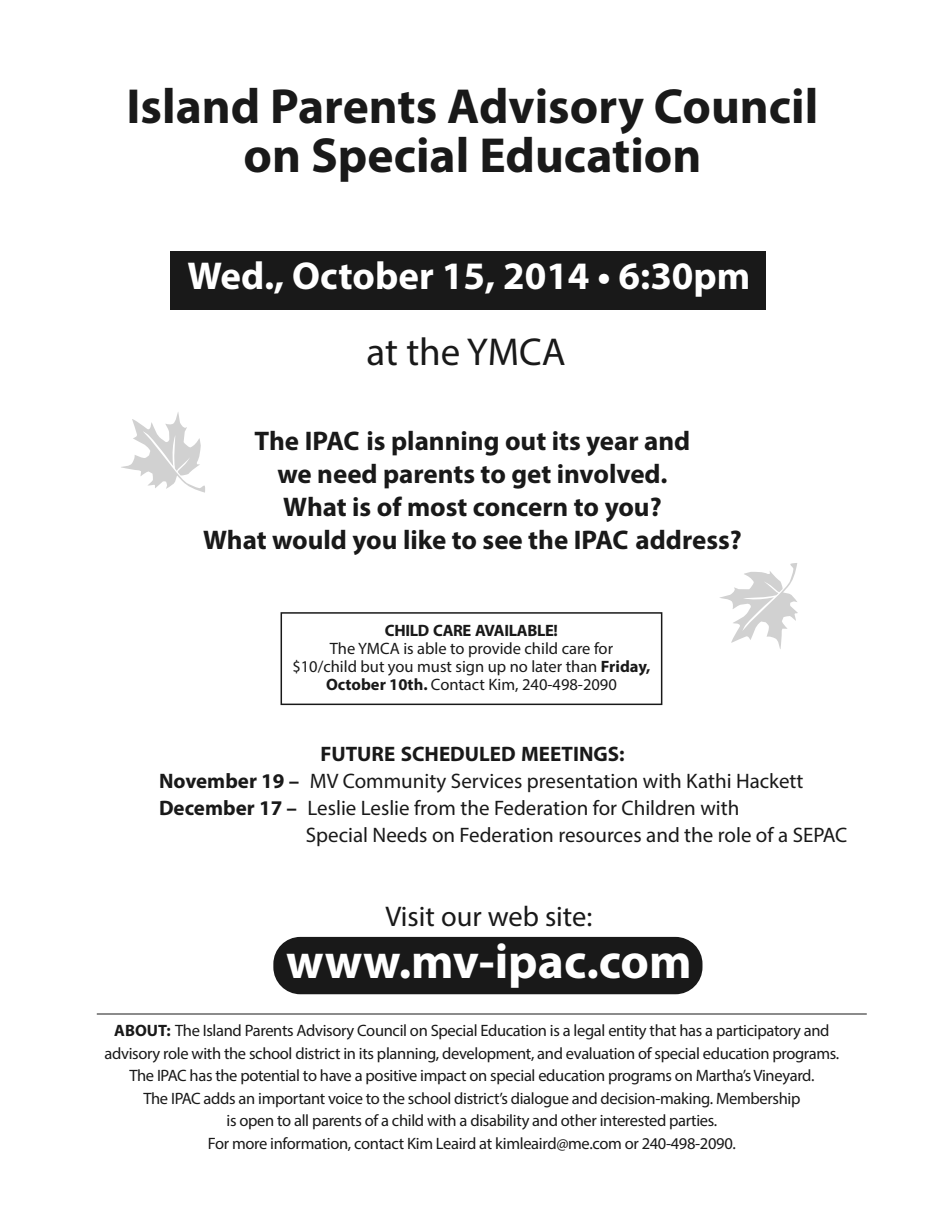
<style>
.page{position:relative;width:945px;height:1215px;background:#fff}
.page>*{position:absolute;margin:0;border:0;box-sizing:border-box;transform-origin:0 0}
.t1{font:81px "Df Incidentals Plain";color:#d1d1d1}
.t2{font:700 49.5px/49.5px "Myriad Pro";color:#191919;text-align:center}
.t3{font:700 49.5px "Myriad Pro";color:#fff}
.t4{font:700 39px "Myriad Pro";color:#fff}
.t5{font:39px "Myriad Pro";color:#191919}
.t6{font:28.5px "Myriad Pro";color:#191919}
.t7{font:700 27px/33px "Myriad Pro";color:#191919;text-align:center}
.t8{font:21px "Myriad Pro";color:#191919}
.t9{font:700 21px "Myriad Pro";color:#191919}
.t10{font:16.5px/22.5px "Myriad Pro";letter-spacing:-.02em;color:#191919;text-align:center}
.t11{font:16.5px/18px "Myriad Pro";color:#191919;text-align:center}
.t12{font:700 16.5px "Myriad Pro";letter-spacing:-.02em;color:#191919}
.s1{font-weight:700}
</style>
<div class="page">
<div style="left:170px;top:251px;width:596px;height:59px;background:#191919"></div>
<div style="left:273px;top:937px;width:429px;height:57px;background:#191919;border-radius:27px"></div>
<div style="left:281px;top:612px;width:381px;height:93px;border:2px solid #191919"></div>
<hr style="left:97px;top:1014px;width:770px;height:1px;background:#191919">
<h2 class="t2" style="left:127px;top:85px;width:693px">Island Parents Advisory Council on Special Education</h2>
<h3 class="t4" style="left:188px;top:261px;width:564px">Wed., October 15, 2014 • 6:30pm</h3>
<h3 class="t5" style="left:367px;top:337px;width:201px">at the YMCA</h3>
<h1 class="t1" style="left:117px;top:401px;width:94px">b</h1>
<h3 class="t7" style="left:203px;top:426px;width:540px">The IPAC is planning out its year and<br>we need parents to get involved.<br>What is of most concern to you?<br>What would you like to see the IPAC address?</h3>
<p class="t12" style="left:385px;top:624px;width:175px">CHILD CARE AVAILABLE!</p>
<p class="t11" style="left:292px;top:641px;width:360px">The YMCA is able to provide child care for<br>$10/child but you must sign up no later than <span class="s1">Friday,<br>October 10th.</span> Contact Kim, 240-498-2090</p>
<p class="t9" style="left:320px;top:747px;width:306px">FUTURE SCHEDULED MEETINGS:</p>
<p class="t8" style="left:159px;top:774px;width:646px"><span class="s1">November 19 –</span> MV Community Services presentation with Kathi Hackett</p>
<p class="t8" style="left:159px;top:801px;width:582px"><span class="s1">December 17 –</span> Leslie Leslie from the Federation for Children with</p>
<p class="t8" style="left:306px;top:828px;width:543px">Special Needs on Federation resources and the role of a SEPAC</p>
<h3 class="t6" style="left:386px;top:906px;width:208px">Visit our web site:</h3>
<h2 class="t3" style="left:286px;top:943px;width:407px">www.mv-ipac.com</h2>
<p class="t10" style="left:104px;top:1021px;width:736px"><span class="s1">ABOUT:</span> The Island Parents Advisory Council on Special Education is a legal entity that has a participatory and advisory role with the school district in its planning, development, and evaluation of special education programs.<br>The IPAC has the potential to have a positive impact on special education programs on Martha’s Vineyard.<br>The IPAC adds an important voice to the school district’s dialogue and decision-making. Membership<br>is open to all parents of a child with a disability and other interested parties.<br>For more information, contact Kim Leaird at kimleaird@me.com or 240-498-2090.</p>
</div>
